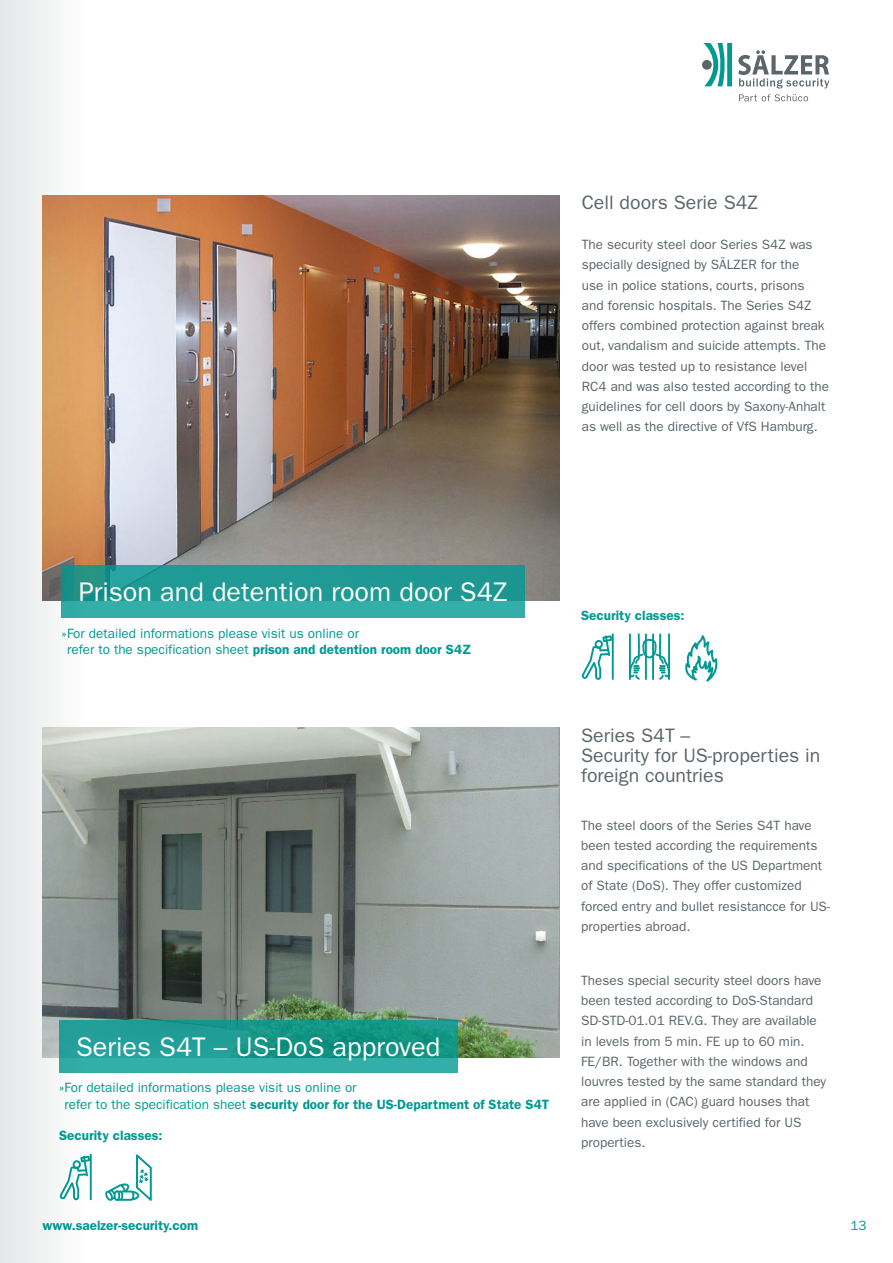
<style>
.page{position:relative;width:893px;height:1263px;background:#fff}
.page>*{position:absolute;margin:0;border:0;box-sizing:border-box;transform-origin:0 0}
.t1{font:27px "ITC Franklin Gothic Std";color:#fff}
.t2{font:19.5px/20.2px "ITC Franklin Gothic Std";color:#5b656a}
.t3{font:13.5px/20.2px "ITC Franklin Gothic Std";color:#5b656a}
.t4{font:13.5px/16.5px "ITC Franklin Gothic Std";color:#009a93}
.t5{font:600 13.5px "ITC Franklin Gothic Std";color:#009a93}
.s1{font-weight:600}
</style>
<div class="page">
<svg style="left:703px;top:43px;width:29px;height:43px"></svg>
<div style="left:702px;top:60px;width:10px;height:10px;background:#5b656a;border-radius:50%"></div>
<svg style="left:738px;top:50px;width:91px;height:51px"></svg>
<img style="left:85px;top:195px;width:475px;height:405px">
<svg style="left:105px;top:1154px;width:47px;height:47px"></svg>
<img style="left:85px;top:728px;width:475px;height:330px">
<svg style="left:85px;top:566px;width:440px;height:52px;background:#25a099"></svg>
<svg style="left:85px;top:1020px;width:372px;height:53px;background:#209e94"></svg>
<hr style="left:612px;top:633px;width:2px;height:47px;background:#009a93">
<svg style="left:581px;top:635px;width:31px;height:45px"></svg>
<hr style="left:90px;top:1154px;width:2px;height:46px;background:#009a93">
<svg style="left:85px;top:1155px;width:5px;height:45px"></svg>
<svg style="left:685px;top:635px;width:33px;height:46px"></svg>
<svg style="left:629px;top:633px;width:41px;height:47px"></svg>
<hr style="left:645px;top:633px;width:2px;height:47px;background:#009a93">
<hr style="left:652px;top:633px;width:2px;height:47px;background:#009a93">
<svg style="left:0;top:0;width:85px;height:1263px;fill:#eaebec"></svg>
<h2 class="t2" style="left:582px;top:192px;width:178px">Cell doors Serie S4Z</h2>
<p class="t3" style="left:582px;top:234px;width:249px">The security steel door Series S4Z was specially designed by SÄLZER for the<br>use in police stations, courts, prisons and forensic hospitals. The Series S4Z offers combined protection against break out, vandalism and suicide attempts. The door was tested up to resistance level RC4 and was also tested according to the guidelines for cell doors by Saxony-Anhalt as well as the directive of VfS Hamburg.</p>
<h1 class="t1" style="left:79px;top:576px;width:430px">Prison and detention room door S4Z</h1>
<p class="t4" style="left:67px;top:625px;width:405px;text-indent:-5px">»For detailed informations please visit us online or<br>refer to the specification sheet <span class="s1">prison and detention room door S4Z</span></p>
<h1 class="t1" style="left:76px;top:1031px;width:366px">Series S4T – US-DoS approved</h1>
<p class="t4" style="left:65px;top:1079px;width:486px;text-indent:-5px">»For detailed informations please visit us online or<br>refer to the specification sheet <span class="s1">security door for the US-Department of State S4T</span></p>
<p class="t5" style="left:59px;top:1127px;width:105px">Security classes:</p>
<p class="t5" style="left:581px;top:608px;width:105px">Security classes:</p>
<h2 class="t2" style="left:581px;top:725px;width:241px">Series S4T –<br>Security for US-properties in foreign countries</h2>
<p class="t3" style="left:581px;top:815px;width:250px">The steel doors of the Series S4T have been tested according the requirements and specifications of the US Department of State (DoS). They offer customized forced entry and bullet resistancce for US&shy;properties abroad.</p>
<p class="t3" style="left:581px;top:970px;width:246px">Theses special security steel doors have been tested according to DoS-Standard SD-STD-01.01 REV.G. They are available in levels from 5 min. FE up to 60 min.<br>FE/BR. Together with the windows and louvres tested by the same standard they are applied in (CAC) guard houses that have been exclusively certified for US properties.</p>
<p class="t5" style="left:43px;top:1217px;width:157px">www.saelzer-security.com</p>
<p class="t4" style="left:850px;top:1217px;width:18px">13</p>
</div>
